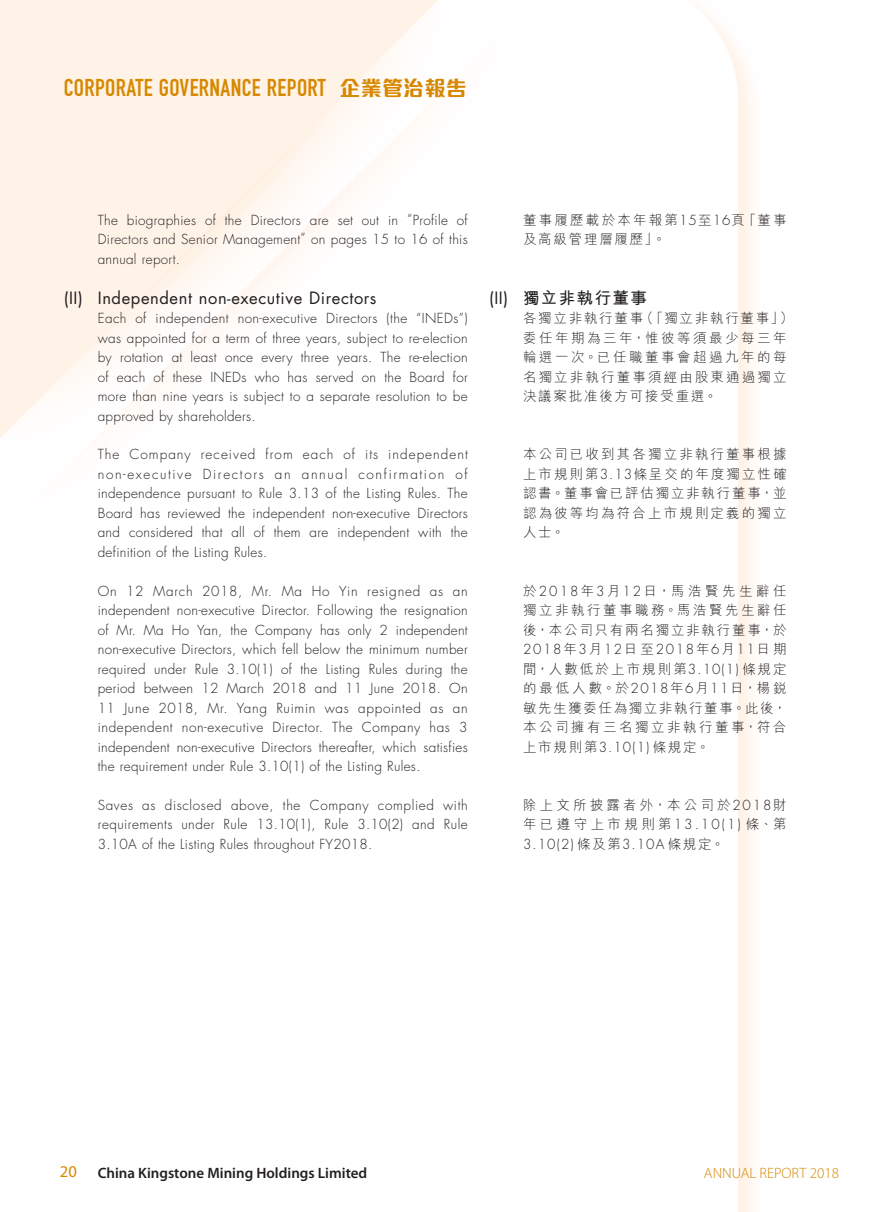
<style>
.page{position:relative;width:893px;height:1212px;background:#fff}
.page>*{position:absolute;margin:0;border:0;box-sizing:border-box;transform-origin:0 0}
.t1{font:24px "DIN Engschrift Std";letter-spacing:.015em;color:#d78800}
.t2{font:16.5px "Futura Std";letter-spacing:.035em;color:#231f20}
.t3{font:700 16.5px "M Hei HK";letter-spacing:.085em;color:#231f20}
.t4{font:16.5px "Myriad Pro";color:#d78800}
.t5{font:600 15px "Myriad Pro";color:#231f20}
.t6{font:300 15px "Myriad Pro";color:#d78800}
.t7{font:300 13.5px/19.5px "Futura Std";letter-spacing:.02em;color:#231f20;text-align:justify}
.t8{font:300 13.5px/19.5px "M Hei HK";letter-spacing:.16em;color:#231f20;text-align:justify}
.t9{font:300 13.5px/19.5px "M Hei HK";letter-spacing:.235em;color:#231f20}
.t10{font:300 13.5px "Futura Std";letter-spacing:.125em;color:#231f20}
.s1{font-family:"M Elle HK";font-weight:800;font-size:21px}
.s2{font-family:"Futura Std"}
.s3{font-family:"Futura Std";font-weight:400}
.s4{font-family:"M Hei HK"}
</style>
<div class="page">
<h1 class="t1" style="left:64px;top:74px;width:404px">CORPORATE GOVERNANCE REPORT <span class="s1">企業管治報告</span></h1>
<p class="t7" style="left:98px;top:210px;width:371px">The biographies of the Directors are set out in “Profile of Directors and Senior Management” on pages 15 to 16 of this annual report.</p>
<p class="t2" style="left:64px;top:287px;width:314px">(II) Independent non-executive Directors</p>
<p class="t7" style="left:98px;top:309px;width:371px">Each of independent non-executive Directors (the “INEDs”) was appointed for a term of three years, subject to re-election by rotation at least once every three years. The re-election of each of these INEDs who has served on the Board for more than nine years is subject to a separate resolution to be approved by shareholders.</p>
<p class="t7" style="left:98px;top:445px;width:372px">The Company received from each of its independent non-executive Directors an annual confirmation of independence pursuant to Rule 3.13 of the Listing Rules. The Board has reviewed the independent non-executive Directors and considered that all of them are independent with the definition of the Listing Rules.</p>
<p class="t7" style="left:98px;top:581px;width:371px">On 12 March 2018, Mr. Ma Ho Yin resigned as an independent non-executive Director. Following the resignation of Mr. Ma Ho Yan, the Company has only 2 independent non-executive Directors, which fell below the minimum number required under Rule 3.10(1) of the Listing Rules during the period between 12 March 2018 and 11 June 2018. On 11 June 2018, Mr. Yang Ruimin was appointed as an independent non-executive Director. The Company has 3 independent non-executive Directors thereafter, which satisfies the requirement under Rule 3.10(1) of the Listing Rules.</p>
<p class="t7" style="left:98px;top:795px;width:372px">Saves as disclosed above, the Company complied with requirements under Rule 13.10(1), Rule 3.10(2) and Rule 3.10A of the Listing Rules throughout FY2018.</p>
<p class="t8" style="left:523px;top:210px;width:265px">董事履歷載於本年報第<span class="s2">15</span>至<span class="s2">16</span>頁「董事及高級管理層履歷」。</p>
<p class="t3" style="left:489px;top:286px;width:160px"><span class="s3">(II)</span> 獨立非執行董事</p>
<p class="t8" style="left:523px;top:308px;width:272px;text-align:left">各獨立非執行董事（「獨立非執行董事」）委任年期為三年，惟彼等須最少每三年輪選一次。已任職董事會超過九年的每名獨立非執行董事須經由股東通過獨立決議案批准後方可接受重選。</p>
<p class="t8" style="left:523px;top:444px;width:265px">本公司已收到其各獨立非執行董事根據上市規則第<span class="s2">3.13</span>條呈交的年度獨立性確認書。董事會已評估獨立非執行董事，並認為彼等均為符合上市規則定義的獨立人士。</p>
<p class="t8" style="left:523px;top:581px;width:265px">於<span class="s2">2018</span>年<span class="s2">3</span>月<span class="s2">12</span>日，馬浩賢先生辭任獨立非執行董事職務。馬浩賢先生辭任後，本公司只有兩名獨立非執行董事，於</p>
<p class="t10" style="left:523px;top:641px;width:265px">2018<span class="s4">年</span>3<span class="s4">月</span>12<span class="s4">日至</span>2018<span class="s4">年</span>6<span class="s4">月</span>11<span class="s4">日期</span></p>
<p class="t8" style="left:523px;top:659px;width:265px">間，人數低於上市規則第<span class="s2">3.10(1)</span>條規定的最低人數。於<span class="s2">2018</span>年<span class="s2">6</span>月<span class="s2">11</span>日，楊銳敏先生獲委任為獨立非執行董事。此後，本公司擁有三名獨立非執行董事，符合上市規則第<span class="s2">3.10(1)</span> 條規定。</p>
<p class="t9" style="left:523px;top:795px;width:265px">除上文所披露者外，本公司於<span class="s2">2018</span>財年已遵守上市規則第<span class="s2">13.10(1)</span> 條、第</p>
<p class="t7" style="left:523px;top:834px;width:203px">3.10(2) <span class="s4">條及第</span>3.10A <span class="s4">條規定。</span></p>
<p class="t4" style="left:60px;top:1161px;width:19px">20</p>
<p class="t5" style="left:98px;top:1163px;width:271px">China Kingstone Mining Holdings Limited</p>
<p class="t6" style="left:704px;top:1164px;width:137px">ANNUAL REPORT 2018</p>
</div>
